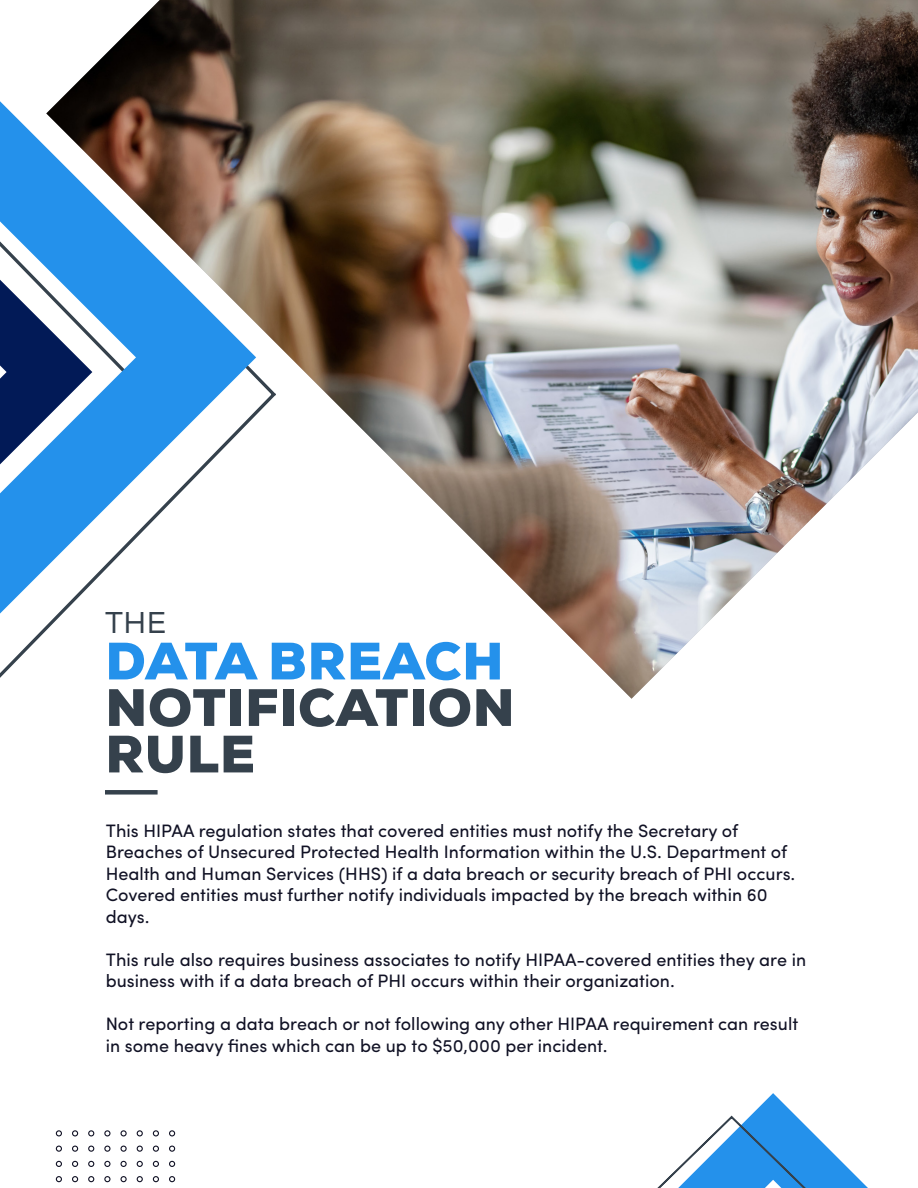
<style>
.page{position:relative;width:918px;height:1188px;background:#fff}
.page>*{position:absolute;margin:0;border:0;box-sizing:border-box;transform-origin:0 0}
.t1{font:900 52.5px/46.5px "Nexa";letter-spacing:.015em;color:#35414c}
.t2{font:30px "Nexa";color:#35414c}
.t3{font:18px/21.6px "Sofia Pro";color:#111225}
.s1{color:#2491eb}
</style>
<div class="page">
<img style="left:89px;top:0;width:829px;height:699px">
<svg style="left:0;top:70px;width:277px;height:629px"></svg>
<svg style="left:0;top:101px;width:256px;height:513px"></svg>
<svg style="left:0;top:280px;width:92px;height:184px"></svg>
<div style="left:105px;top:790px;width:53px;height:5px;background:#35414c"></div>
<svg style="left:55px;top:1130px;width:121px;height:53px"></svg>
<svg style="left:657px;top:1093px;width:211px;height:95px"></svg>
<p class="t2" style="left:105px;top:605px;width:63px">THE</p>
<p class="t1" style="left:105px;top:638px;width:411px"><span class="s1">DATA BREACH<br></span>NOTIFICATION<br>RULE</p>
<p class="t3" style="left:106px;top:818px;width:691px">This HIPAA regulation states that covered entities must notify the Secretary of Breaches of Unsecured Protected Health Information within the U.S. Department of Health and Human Services (HHS) if a data breach or security breach of PHI occurs.<br>Covered entities must further notify individuals impacted by the breach within 60 days.</p>
<p class="t3" style="left:106px;top:947px;width:702px">This rule also requires business associates to notify HIPAA-covered entities they are in business with if a data breach of PHI occurs within their organization.</p>
<p class="t3" style="left:106px;top:1012px;width:694px">Not reporting a data breach or not following any other HIPAA requirement can result in some heavy fines which can be up to $50,000 per incident.</p>
</div>
